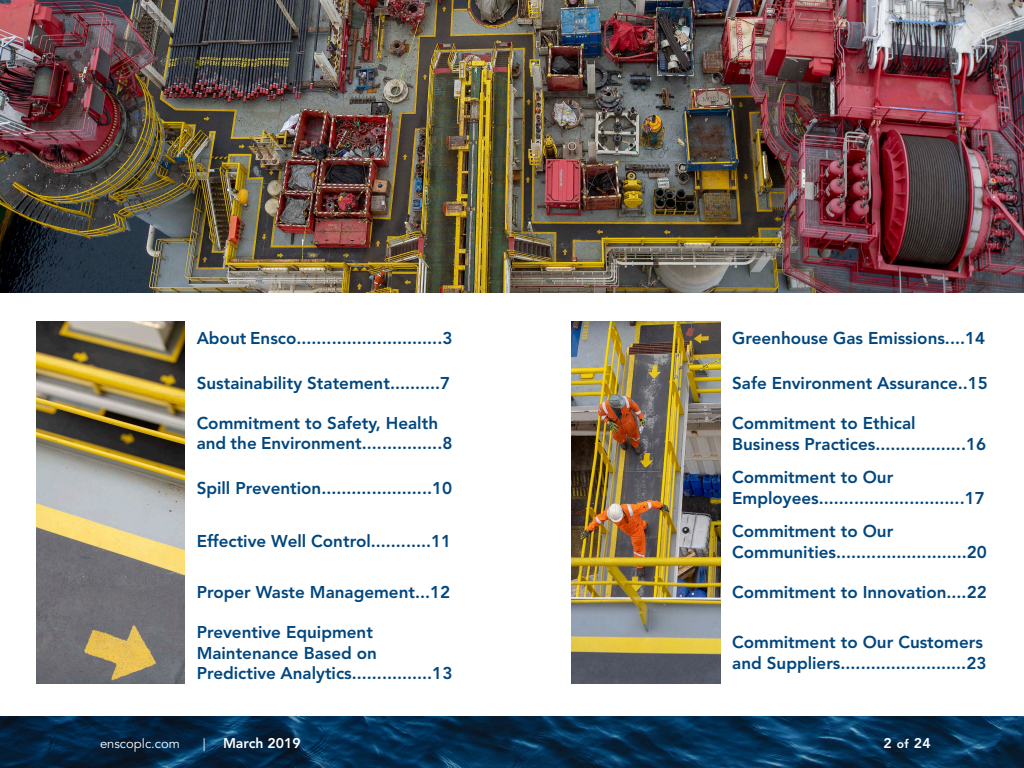
<style>
.page{position:relative;width:1024px;height:768px;background:#fff}
.page>*{position:absolute;margin:0;border:0;box-sizing:border-box;transform-origin:0 0}
.t1{font:800 17px/20.4px "Avenir LT Std";color:#00467f}
.t2{font:800 14px "Avenir LT Std";color:#fff}
.t3{font:13px "Avenir LT Std";color:#fff}
.s1{font-weight:400;font-size:13px}
.s2{font-size:12px}
</style>
<div class="page">
<img style="left:0;top:716px;width:1024px;height:52px">
<img style="left:572px;top:321px;width:148px;height:363px">
<img style="left:0;top:0;width:1024px;height:293px">
<img style="left:36px;top:321px;width:149px;height:363px">
<p class="t1" style="left:197px;top:328px;width:257px">About Ensco.............................3</p>
<p class="t1" style="left:197px;top:373px;width:255px">Sustainability Statement..........7</p>
<p class="t1" style="left:197px;top:413px;width:257px">Commitment to Safety, Health and the Environment................8</p>
<p class="t1" style="left:197px;top:478px;width:257px">Spill Prevention......................10</p>
<p class="t1" style="left:197px;top:531px;width:256px">Effective Well Control............11</p>
<p class="t1" style="left:197px;top:582px;width:255px">Proper Waste Management...12</p>
<p class="t1" style="left:197px;top:622px;width:257px">Preventive Equipment<br>Maintenance Based on<br>Predictive Analytics................13</p>
<p class="t1" style="left:732px;top:327px;width:255px">Greenhouse Gas Emissions....14</p>
<p class="t1" style="left:732px;top:372px;width:257px">Safe Environment Assurance..15</p>
<p class="t1" style="left:732px;top:413px;width:255px">Commitment to Ethical<br>Business Practices..................16</p>
<p class="t1" style="left:732px;top:467px;width:254px">Commitment to Our<br>Employees.............................17</p>
<p class="t1" style="left:732px;top:521px;width:256px">Commitment to Our<br>Communities..........................20</p>
<p class="t1" style="left:732px;top:581px;width:256px">Commitment to Innovation....22</p>
<p class="t1" style="left:732px;top:632px;width:256px">Commitment to Our Customers and Suppliers.........................23</p>
<p class="t3" style="left:100px;top:736px;width:81px">enscoplc.com</p>
<p class="t2" style="left:203px;top:734px;width:99px"><span class="s1">|</span> March 2019</p>
<p class="t2" style="left:884px;top:735px;width:49px">2 <span class="s2">of</span> 24</p>
</div>
